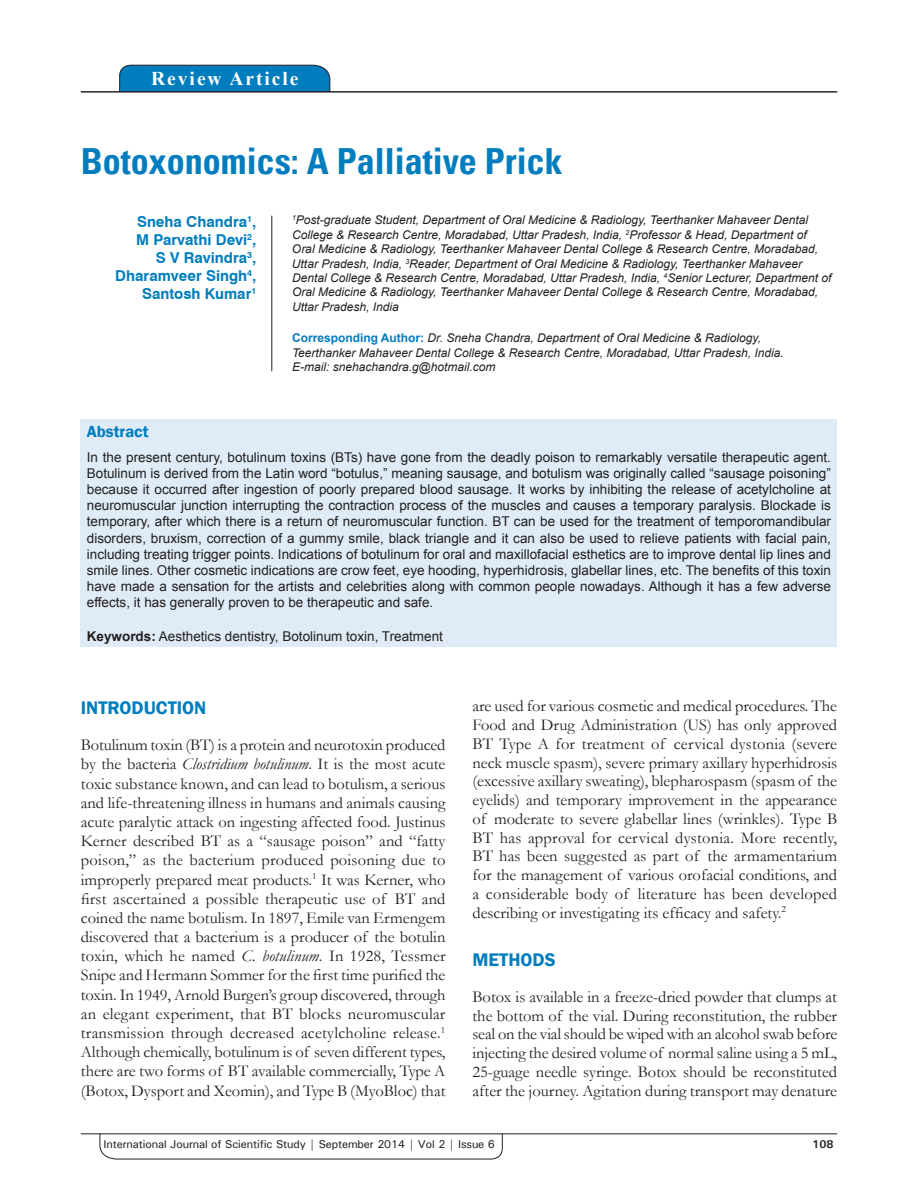
<style>
.page{position:relative;width:918px;height:1188px;background:#fff}
.page>*{position:absolute;margin:0;border:0;box-sizing:border-box;transform-origin:0 0}
.t1{font:700 condensed 36px "Univers";color:#007dbe}
.t2{font:700 19.5px "Times New Roman";letter-spacing:.1em;color:#fff}
.t3{font:600 18.75px "Franklin Gothic";color:#007dbe}
.t4{font:16.5px/19.2px "Garamond";color:#231f20;text-align:justify}
.t5{font:600 16.5px "Franklin Gothic";color:#007dbe}
.t6{font:700 15px/18px "Swiss 721 BT";color:#007dbe;text-align:right}
.t7{font:13.5px/16.2px "Arial";color:#231f20;text-align:justify}
.t8{font:italic 12px/14.4px "Arial";color:#231f20}
.t9{font:500 11.25px "Univers";letter-spacing:-.01em;color:#231f20}
.t10{font:700 11.25px "Univers";color:#231f20}
.s1{font-weight:700;font-style:normal;color:#007dbe}
.s2{font-weight:700}
.s3{font-style:italic}
</style>
<div class="page">
<hr style="left:81px;top:1134px;width:756px;height:1px;background:#231f20">
<svg style="left:100px;top:1133px;width:403px;height:26px"></svg>
<hr style="left:272px;top:216px;width:1px;height:155px;background:#231f20">
<div style="left:119px;top:65px;width:211px;height:26px;background:#007dbe"></div>
<hr style="left:81px;top:91px;width:756px;height:1px;background:#231f20">
<div style="left:81px;top:419px;width:756px;height:228px;background:#dfebf6"></div>
<p class="t2" style="left:151px;top:65px;width:149px">Review Article</p>
<h1 class="t1" style="left:81px;top:139px;width:484px">Botoxonomics: A Palliative Prick</h1>
<p class="t6" style="left:115px;top:213px;width:143px">Sneha Chandra<sup>1</sup>,<br>M Parvathi Devi<sup>2</sup>,<br>S V Ravindra<sup>3</sup>,<br>Dharamveer Singh<sup>4</sup>,<br>Santosh Kumar<sup>1</sup></p>
<p class="t8" style="left:292px;top:213px;width:541px"><sup>1</sup>Post-graduate Student, Department of Oral Medicine &amp; Radiology, Teerthanker Mahaveer Dental College &amp; Research Centre, Moradabad, Uttar Pradesh, India, <sup>2</sup>Professor &amp; Head, Department of Oral Medicine &amp; Radiology, Teerthanker Mahaveer Dental College &amp; Research Centre, Moradabad, Uttar Pradesh, India, <sup>3</sup>Reader, Department of Oral Medicine &amp; Radiology, Teerthanker Mahaveer Dental College &amp; Research Centre, Moradabad, Uttar Pradesh, India, <sup>4</sup>Senior Lecturer, Department of Oral Medicine &amp; Radiology, Teerthanker Mahaveer Dental College &amp; Research Centre, Moradabad, Uttar Pradesh, India</p>
<p class="t8" style="left:292px;top:331px;width:493px"><span class="s1">Corresponding Author:</span> Dr. Sneha Chandra, Department of Oral Medicine &amp; Radiology,<br>Teerthanker Mahaveer Dental College &amp; Research Centre, Moradabad, Uttar Pradesh, India.<br>E-mail: snehachandra.g@hotmail.com</p>
<p class="t5" style="left:87px;top:421px;width:63px">Abstract</p>
<p class="t7" style="left:87px;top:449px;width:746px">In the present century, botulinum toxins (BTs) have gone from the deadly poison to remarkably versatile therapeutic agent.<br>Botulinum is derived from the Latin word “botulus,” meaning sausage, and botulism was originally called “sausage poisoning” because it occurred after ingestion of poorly prepared blood sausage. It works by inhibiting the release of acetylcholine at neuromuscular junction interrupting the contraction process of the muscles and causes a temporary paralysis. Blockade is temporary, after which there is a return of neuromuscular function. BT can be used for the treatment of temporomandibular disorders, bruxism, correction of a gummy smile, black triangle and it can also be used to relieve patients with facial pain, including treating trigger points. Indications of botulinum for oral and maxillofacial esthetics are to improve dental lip lines and smile lines. Other cosmetic indications are crow feet, eye hooding, hyperhidrosis, glabellar lines, etc. The benefits of this toxin have made a sensation for the artists and celebrities along with common people nowadays. Although it has a few adverse effects, it has generally proven to be therapeutic and safe.</p>
<p class="t7" style="left:87px;top:628px;width:358px"><span class="s2">Keywords:</span> Aesthetics dentistry, Botolinum toxin, Treatment</p>
<p class="t3" style="left:81px;top:696px;width:127px">INTRODUCTION</p>
<p class="t4" style="left:81px;top:735px;width:366px">Botulinum toxin (BT) is a protein and neurotoxin produced by the bacteria <span class="s3">Clostridium botulinum</span>. It is the most acute toxic substance known, and can lead to botulism, a serious and life-threatening illness in humans and animals causing acute paralytic attack on ingesting affected food. Justinus Kerner described BT as a “sausage poison” and “fatty poison,” as the bacterium produced poisoning due to improperly prepared meat products.<sup>1</sup> It was Kerner, who first ascertained a possible therapeutic use of BT and coined the name botulism. In 1897, Emile van Ermengem discovered that a bacterium is a producer of the botulin toxin, which he named <span class="s3">C. botulinum</span>. In 1928, Tessmer Snipe and Hermann Sommer for the first time purified the toxin. In 1949, Arnold Burgen’s group discovered, through an elegant experiment, that BT blocks neuromuscular transmission through decreased acetylcholine release.<sup>1<br></sup>Although chemically, botulinum is of seven different types, there are two forms of BT available commercially, Type A (Botox, Dysport and Xeomin), and Type B (MyoBloc) that</p>
<p class="t4" style="left:472px;top:696px;width:366px;line-height:18.8px">are used for various cosmetic and medical procedures. The Food and Drug Administration (US) has only approved BT Type A for treatment of cervical dystonia (severe neck muscle spasm), severe primary axillary hyperhidrosis (excessive axillary sweating), blepharospasm (spasm of the eyelids) and temporary improvement in the appearance of moderate to severe glabellar lines (wrinkles). Type B BT has approval for cervical dystonia. More recently, BT has been suggested as part of the armamentarium for the management of various orofacial conditions, and a considerable body of literature has been developed describing or investigating its efficacy and safety.<sup>2</sup></p>
<p class="t3" style="left:472px;top:948px;width:85px">METHODS</p>
<p class="t4" style="left:472px;top:987px;width:366px;line-height:18.8px">Botox is available in a freeze-dried powder that clumps at the bottom of the vial. During reconstitution, the rubber seal on the vial should be wiped with an alcohol swab before injecting the desired volume of normal saline using a 5 mL, 25-guage needle syringe. Botox should be reconstituted after the journey. Agitation during transport may denature</p>
<p class="t9" style="left:104px;top:1137px;width:393px">International Journal of Scientific Study | September 2014 | Vol 2 | Issue 6</p>
<p class="t10" style="left:812px;top:1137px;width:23px">108</p>
</div>
